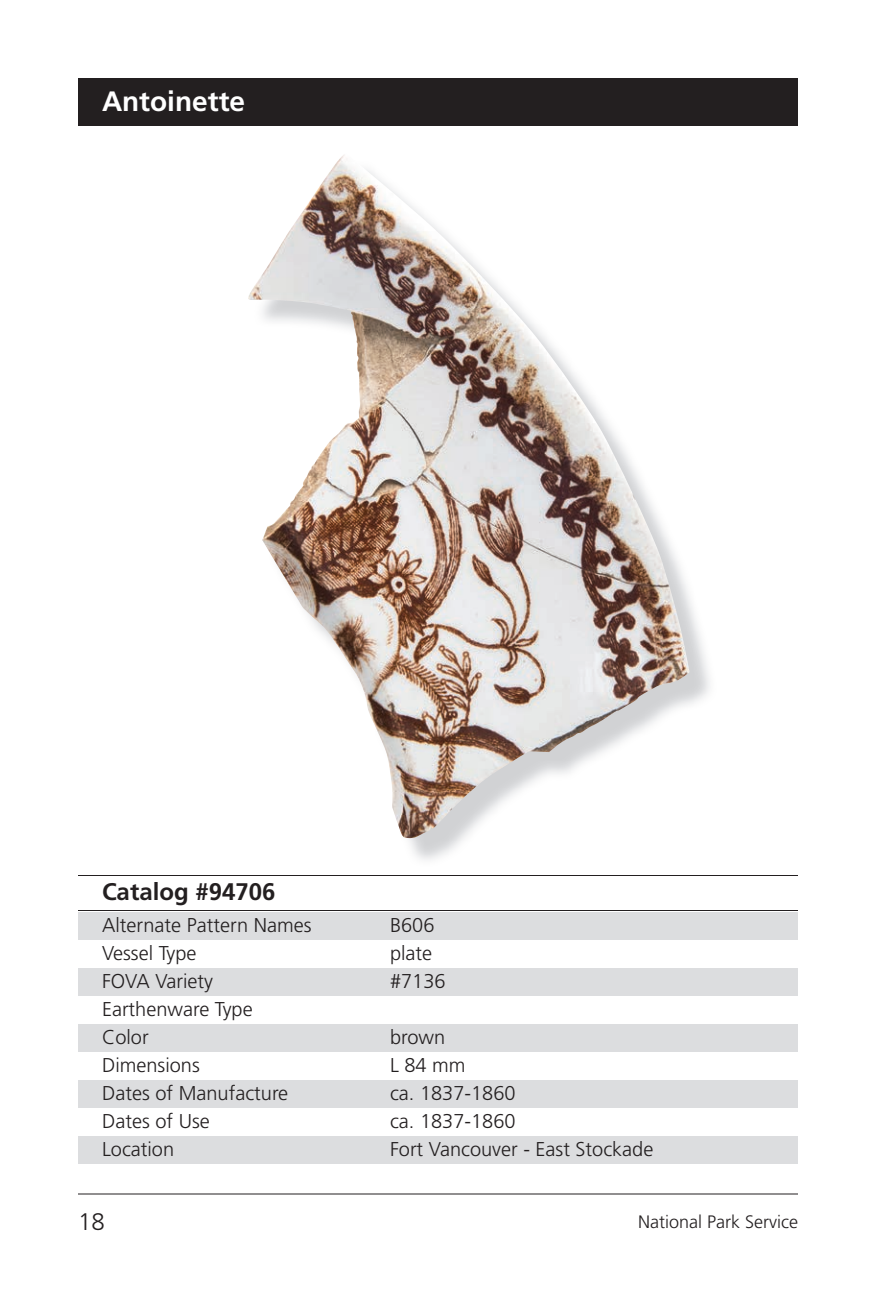
<style>
.page{position:relative;width:876px;height:1308px;background:#fff}
.page>*{position:absolute;margin:0;border:0;box-sizing:border-box;transform-origin:0 0}
.t1{font:700 28px "Frutiger";color:#fff}
.t2{font:700 24px "Frutiger";color:#231f20}
.t3{font:300 24px "Frutiger LT Std";color:#231f20}
.t4{font:300 20px/28px "Frutiger LT Std";color:#231f20}
.t5{font:300 18px "Frutiger LT Std";color:#231f20}
</style>
<div class="page">
<div style="left:78px;top:1136px;width:720px;height:28px;background:#dcdddf"></div>
<div style="left:78px;top:1080px;width:720px;height:28px;background:#dcdddf"></div>
<div style="left:78px;top:1024px;width:720px;height:28px;background:#dcdddf"></div>
<div style="left:78px;top:968px;width:720px;height:28px;background:#dcdddf"></div>
<div style="left:78px;top:912px;width:720px;height:28px;background:#dcdddf"></div>
<hr style="left:78px;top:910px;width:720px;height:1px;background:#231f20">
<hr style="left:78px;top:875px;width:720px;height:1px;background:#231f20">
<hr style="left:78px;top:1194px;width:720px;height:1px;background:#231f20">
<div style="left:78px;top:78px;width:720px;height:48px;background:#231f20"></div>
<img style="left:248px;top:155px;width:442px;height:683px">
<h1 class="t1" style="left:102px;top:85px;width:145px">Antoinette</h1>
<p class="t2" style="left:102px;top:878px;width:175px">Catalog #94706</p>
<p class="t4" style="left:102px;top:911px;width:211px">Alternate Pattern Names</p>
<p class="t4" style="left:390px;top:911px;width:46px">B606</p>
<p class="t4" style="left:102px;top:939px;width:96px">Vessel Type</p>
<p class="t4" style="left:390px;top:939px;width:44px">plate</p>
<p class="t4" style="left:102px;top:967px;width:113px">FOVA Variety</p>
<p class="t4" style="left:390px;top:967px;width:57px">#7136</p>
<p class="t4" style="left:102px;top:995px;width:152px">Earthenware Type<br>Color</p>
<p class="t4" style="left:390px;top:1023px;width:57px">brown</p>
<p class="t4" style="left:102px;top:1051px;width:99px">Dimensions</p>
<p class="t4" style="left:390px;top:1051px;width:77px">L 84 mm</p>
<p class="t4" style="left:102px;top:1079px;width:188px">Dates of Manufacture</p>
<p class="t4" style="left:390px;top:1079px;width:127px">ca. 1837-1860</p>
<p class="t4" style="left:102px;top:1107px;width:109px">Dates of Use</p>
<p class="t4" style="left:390px;top:1107px;width:127px">ca. 1837-1860</p>
<p class="t4" style="left:102px;top:1135px;width:74px">Location</p>
<p class="t4" style="left:390px;top:1135px;width:265px">Fort Vancouver - East Stockade</p>
<p class="t3" style="left:78px;top:1208px;width:28px">18</p>
<p class="t5" style="left:638px;top:1211px;width:161px">National Park Service</p>
</div>
